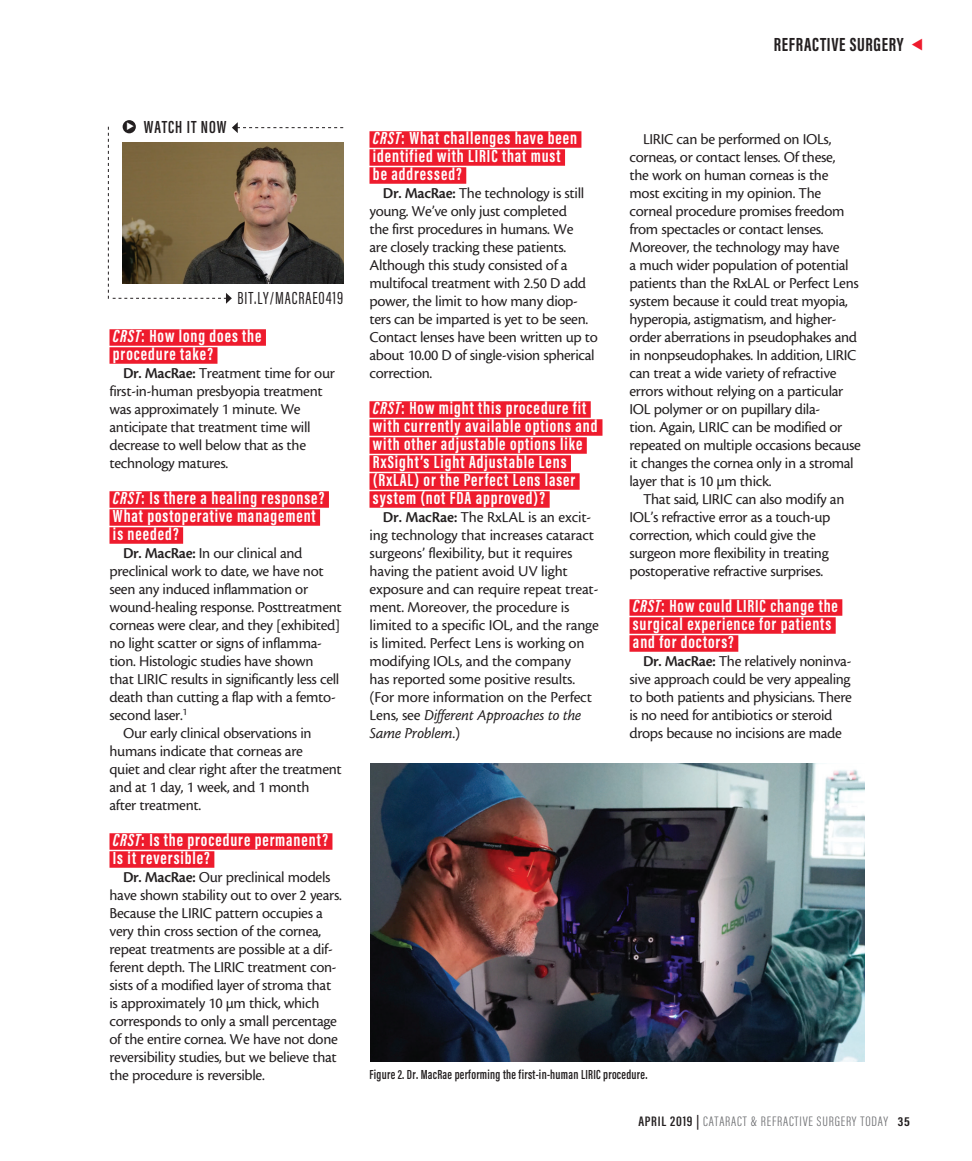
<style>
.page{position:relative;width:972px;height:1161px;background:#fff}
.page>*{position:absolute;margin:0;border:0;box-sizing:border-box;transform-origin:0 0}
.t1{font:700 19.5px "Acumin Pro Extra Cond";letter-spacing:.035em;color:#231f20}
.subhead_question_hig{font:700 18px/18px "Acumin Pro Extra Cond";letter-spacing:.05em;color:#fff}
.subhead{font:18px "Acumin Pro Extra Cond";letter-spacing:.05em;color:#231f20}
.subhead-2{font:600 18px "Acumin Pro Extra Cond";letter-spacing:.05em;color:#231f20}
.body{font:15.75px/18px "Cronos MM 408 10";letter-spacing:-.02em;color:#231f20}
.t2{font:300 14.1px "Acumin Pro Extra Cond";letter-spacing:.05em;color:#6c6d70;scale:1.11 1}
.t3{font:600 13.5px "Acumin Pro Extra Cond";letter-spacing:.02em;color:#231f20}
.s1{font-style:italic}
.s2{font-family:"Cronos MM 574 10"}
.s3{font-family:"Cronos MM It 408 10"}
.s4{font-weight:600;color:#231f20}
.s5{font-weight:700;font-size:13.35px;color:#231f20}
</style>
<div class="page">
<div style="left:110px;top:329px;width:156px;height:17px;background:#ee1b2d"></div>
<div style="left:110px;top:347px;width:108px;height:17px;background:#ee1b2d"></div>
<div style="left:110px;top:491px;width:219px;height:17px;background:#ee1b2d"></div>
<div style="left:110px;top:509px;width:210px;height:17px;background:#ee1b2d"></div>
<div style="left:110px;top:527px;width:73px;height:17px;background:#ee1b2d"></div>
<div style="left:110px;top:833px;width:222px;height:17px;background:#ee1b2d"></div>
<div style="left:110px;top:851px;width:104px;height:17px;background:#ee1b2d"></div>
<div style="left:369px;top:131px;width:212px;height:17px;background:#ee1b2d"></div>
<div style="left:369px;top:149px;width:196px;height:17px;background:#ee1b2d"></div>
<div style="left:369px;top:167px;width:97px;height:17px;background:#ee1b2d"></div>
<div style="left:369px;top:401px;width:222px;height:17px;background:#ee1b2d"></div>
<div style="left:369px;top:419px;width:233px;height:17px;background:#ee1b2d"></div>
<div style="left:369px;top:437px;width:218px;height:17px;background:#ee1b2d"></div>
<div style="left:369px;top:455px;width:202px;height:17px;background:#ee1b2d"></div>
<div style="left:369px;top:473px;width:211px;height:17px;background:#ee1b2d"></div>
<div style="left:369px;top:491px;width:181px;height:17px;background:#ee1b2d"></div>
<div style="left:630px;top:599px;width:212px;height:17px;background:#ee1b2d"></div>
<div style="left:630px;top:617px;width:206px;height:17px;background:#ee1b2d"></div>
<div style="left:630px;top:635px;width:108px;height:17px;background:#ee1b2d"></div>
<img style="left:370px;top:764px;width:495px;height:298px">
<svg style="left:123px;top:120px;width:13px;height:13px"></svg>
<svg style="left:108px;top:122px;width:235px;height:182px"></svg>
<p class="t1" style="left:774px;top:32px;width:131px">REFRACTIVE SURGERY</p>
<p class="subhead-2" style="left:144px;top:116px;width:84px">WATCH IT NOW</p>
<p class="subhead" style="left:237px;top:287px;width:107px">BIT.LY/MACRAE0419</p>
<p class="subhead_question_hig" style="left:113px;top:327px;width:150px"><span class="s1">CRST</span>: How long does the procedure take?</p>
<p class="body" style="left:110px;top:364px;width:227px;text-indent:14px"><span class="s2">Dr. MacRae:</span> Treatment time for our first-in-human presbyopia treatment was approximately 1 minute. We anticipate that treatment time will decrease to well below that as the technology matures.</p>
<p class="subhead_question_hig" style="left:113px;top:489px;width:213px"><span class="s1">CRST</span>: Is there a healing response?<br>What postoperative management is needed?</p>
<p class="body" style="left:110px;top:544px;width:234px;text-indent:14px"><span class="s2">Dr. MacRae:</span> In our clinical and preclinical work to date, we have not seen any induced inflammation or wound-healing response. Posttreatment corneas were clear, and they [exhibited] no light scatter or signs of inflamma&shy;tion. Histologic studies have shown that LIRIC results in significantly less cell death than cutting a flap with a femto&shy;second laser.<sup>1</sup></p>
<p class="body" style="left:110px;top:724px;width:234px;text-indent:14px">Our early clinical observations in humans indicate that corneas are<br>quiet and clear right after the treatment and at 1 day, 1 week, and 1 month<br>after treatment.</p>
<p class="subhead_question_hig" style="left:113px;top:831px;width:217px"><span class="s1">CRST</span>: Is the procedure permanent?<br>Is it reversible?</p>
<p class="body" style="left:110px;top:868px;width:234px;text-indent:14px"><span class="s2">Dr. MacRae:</span> Our preclinical models have shown stability out to over 2 years.<br>Because the LIRIC pattern occupies a very thin cross section of the cornea, repeat treatments are possible at a dif&shy;ferent depth. The LIRIC treatment con&shy;sists of a modified layer of stroma that is approximately 10 µm thick, which corresponds to only a small percentage of the entire cornea. We have not done reversibility studies, but we believe that the procedure is reversible.</p>
<p class="subhead_question_hig" style="left:373px;top:129px;width:206px"><span class="s1">CRST</span>: What challenges have been identified with LIRIC that must be addressed?</p>
<p class="body" style="left:369px;top:184px;width:230px;text-indent:14px"><span class="s2">Dr. MacRae:</span> The technology is still young. We’ve only just completed<br>the first procedures in humans. We<br>are closely tracking these patients.<br>Although this study consisted of a multifocal treatment with 2.50 D add power, the limit to how many diop&shy;ters can be imparted is yet to be seen.<br>Contact lenses have been written up to about 10.00 D of single-vision spherical correction.</p>
<p class="subhead_question_hig" style="left:373px;top:399px;width:226px"><span class="s1">CRST</span>: How might this procedure fit with currently available options and with other adjustable options like RxSight’s Light Adjustable Lens (RxLAL) or the Perfect Lens laser system (not FDA approved)?</p>
<p class="body" style="left:369px;top:508px;width:231px;text-indent:14px"><span class="s2">Dr. MacRae:</span> The RxLAL is an excit&shy;ing technology that increases cataract surgeons’ flexibility, but it requires having the patient avoid UV light exposure and can require repeat treat&shy;ment. Moreover, the procedure is limited to a specific IOL, and the range is limited. Perfect Lens is working on modifying IOLs, and the company<br>has reported some positive results. (For more information on the Perfect Lens, see <span class="s3">Different Approaches to the Same Problem</span>.)</p>
<p class="body" style="left:630px;top:130px;width:233px;text-indent:14px">LIRIC can be performed on IOLs, corneas, or contact lenses. Of these,<br>the work on human corneas is the most exciting in my opinion. The corneal procedure promises freedom from spectacles or contact lenses.<br>Moreover, the technology may have<br>a much wider population of potential patients than the RxLAL or Perfect Lens system because it could treat myopia, hyperopia, astigmatism, and higher&shy;order aberrations in pseudophakes and in nonpseudophakes. In addition, LIRIC can treat a wide variety of refractive errors without relying on a particular IOL polymer or on pupillary dila-<br>tion. Again, LIRIC can be modified or repeated on multiple occasions because it changes the cornea only in a stromal layer that is 10 µm thick.</p>
<p class="body" style="left:630px;top:490px;width:216px;text-indent:14px">That said, LIRIC can also modify an IOL’s refractive error as a touch-up correction, which could give the surgeon more flexibility in treating postoperative refractive surprises.</p>
<p class="subhead_question_hig" style="left:633px;top:597px;width:206px"><span class="s1">CRST</span>: How could LIRIC change the surgical experience for patients and for doctors?</p>
<p class="body" style="left:630px;top:652px;width:224px;text-indent:14px"><span class="s2">Dr. MacRae:</span> The relatively noninva&shy;sive approach could be very appealing to both patients and physicians. There is no need for antibiotics or steroid drops because no incisions are made</p>
<p class="t3" style="left:369px;top:1066px;width:279px">Figure 2. Dr. MacRae performing the first-in-human LIRIC procedure.</p>
<p class="t2" style="left:638px;top:1113px;width:246px"><span class="s4">APRIL 2019 |</span> CATARACT &amp; REFRACTIVE SURGERY TODAY <span class="s5">35</span></p>
</div>
